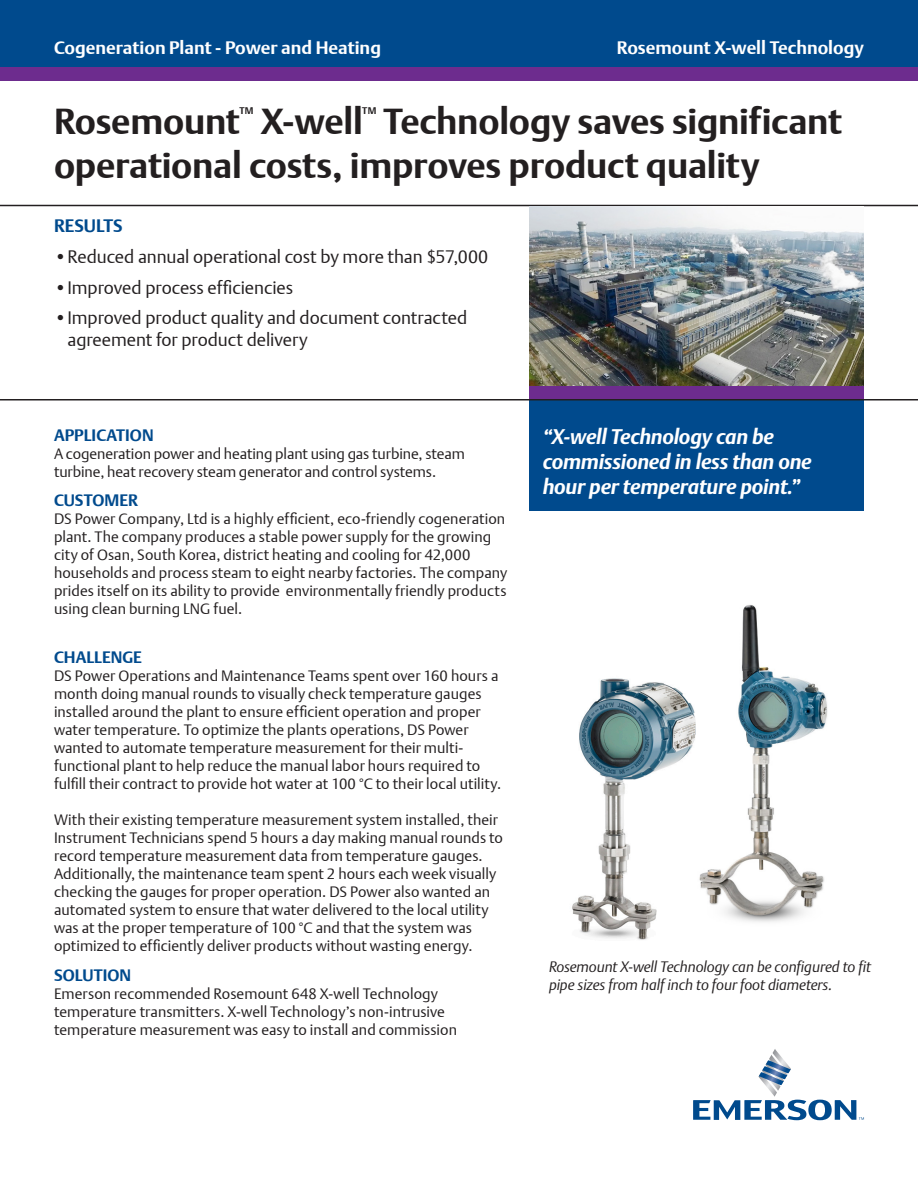
<style>
.page{position:relative;width:918px;height:1188px;background:#fff}
.page>*{position:absolute;margin:0;border:0;box-sizing:border-box;transform-origin:0 0}
.t1{font:700 36px/43.2px "DTL Argo T";letter-spacing:-.005em;color:#231f20}
.t2{font:italic 700 21px/25.2px "DTL Argo ST";letter-spacing:-.01em;color:#fff}
.t3{font:18px/21.6px "DTL Argo T Light";letter-spacing:-.005em;color:#231f20}
.t4{font:700 18px "DTL Argo T";color:#fff}
.t5{font:700 18px "DTL Argo T";letter-spacing:.005em;color:#004a8d}
.t6{font:700 16.5px "DTL Argo T";letter-spacing:.005em;color:#004a8d}
.t7{font:15px/18px "DTL Argo T Light";color:#231f20}
.t8{font:italic 300 15px/18px "DTL Argo T";letter-spacing:-.005em;color:#231f20}
.t9{font:700 9.6px "DTL Argo T";color:#231f20}
</style>
<div class="page">
<div style="left:529px;top:400px;width:335px;height:111px;background:#004a8d"></div>
<div style="left:529px;top:385px;width:335px;height:14px;background:#6d2c8e"></div>
<div style="left:0;top:0;width:918px;height:68px;background:#004a8d"></div>
<div style="left:0;top:68px;width:918px;height:13px;background:#6d2c8e"></div>
<hr style="left:0;top:205px;width:918px;height:1px;background:#231f20">
<hr style="left:0;top:399px;width:918px;height:1px;background:#231f20">
<svg style="left:693px;top:1049px;width:171px;height:71px"></svg>
<img style="left:572px;top:678px;width:124px;height:262px">
<img style="left:529px;top:206px;width:335px;height:179px">
<img style="left:699px;top:605px;width:129px;height:317px">
<p class="t4" style="left:54px;top:37px;width:329px">Cogeneration Plant - Power and Heating</p>
<p class="t4" style="left:617px;top:37px;width:249px">Rosemount X-well Technology</p>
<p class="t1" style="left:54px;top:100px;width:790px;text-indent:330px">Technology saves significant operational costs, improves product quality</p>
<p class="t5" style="left:54px;top:215px;width:70px">RESULTS</p>
<p class="t3" style="left:54px;top:246px;width:436px">•Reduced annual operational cost by more than $57,000</p>
<p class="t3" style="left:54px;top:276px;width:241px">• Improved process efficiencies</p>
<p class="t3" style="left:68px;top:307px;width:401px;text-indent:-14px">•Improved product quality and document contracted agreement for product delivery</p>
<p class="t1" style="left:54px;top:100px;width:188px">Rosemount</p>
<p class="t9" style="left:239px;top:105px;width:16px">TM</p>
<p class="t1" style="left:261px;top:100px;width:104px">X-well</p>
<p class="t9" style="left:362px;top:105px;width:16px">TM</p>
<p class="t6" style="left:54px;top:426px;width:101px">APPLICATION</p>
<p class="t7" style="left:54px;top:445px;width:412px">A cogeneration power and heating plant using gas turbine, steam turbine, heat recovery steam generator and control systems.</p>
<p class="t6" style="left:54px;top:491px;width:85px">CUSTOMER</p>
<p class="t7" style="left:54px;top:510px;width:455px">DS Power Company, Ltd is a highly efficient, eco-friendly cogeneration plant. The company produces a stable power supply for the growing city of Osan, South Korea, district heating and cooling for 42,000 households and process steam to eight nearby factories. The company prides itself on its ability to provide environmentally friendly products using clean burning LNG fuel.</p>
<p class="t6" style="left:54px;top:647px;width:90px">CHALLENGE</p>
<p class="t7" style="left:54px;top:666px;width:449px">DS Power Operations and Maintenance Teams spent over 160 hours a month doing manual rounds to visually check temperature gauges installed around the plant to ensure efficient operation and proper water temperature. To optimize the plants operations, DS Power wanted to automate temperature measurement for their multi&shy;functional plant to help reduce the manual labor hours required to fulfill their contract to provide hot water at 100 °C to their local utility.</p>
<p class="t7" style="left:54px;top:810px;width:451px">With their existing temperature measurement system installed, their Instrument Technicians spend 5 hours a day making manual rounds to record temperature measurement data from temperature gauges.<br>Additionally, the maintenance team spent 2 hours each week visually checking the gauges for proper operation. DS Power also wanted an automated system to ensure that water delivered to the local utility was at the proper temperature of 100 °C and that the system was optimized to efficiently deliver products without wasting energy.</p>
<p class="t6" style="left:54px;top:966px;width:79px">SOLUTION</p>
<p class="t7" style="left:54px;top:985px;width:405px">Emerson recommended Rosemount 648 X-well Technology temperature transmitters. X-well Technology’s non-intrusive temperature measurement was easy to install and commission</p>
<p class="t2" style="left:543px;top:424px;width:271px">“X-well Technology can be commissioned in less than one hour per temperature point.”</p>
<p class="t8" style="left:549px;top:957px;width:324px">Rosemount X-well Technology can be configured to fit pipe sizes from half inch to four foot diameters.</p>
</div>
